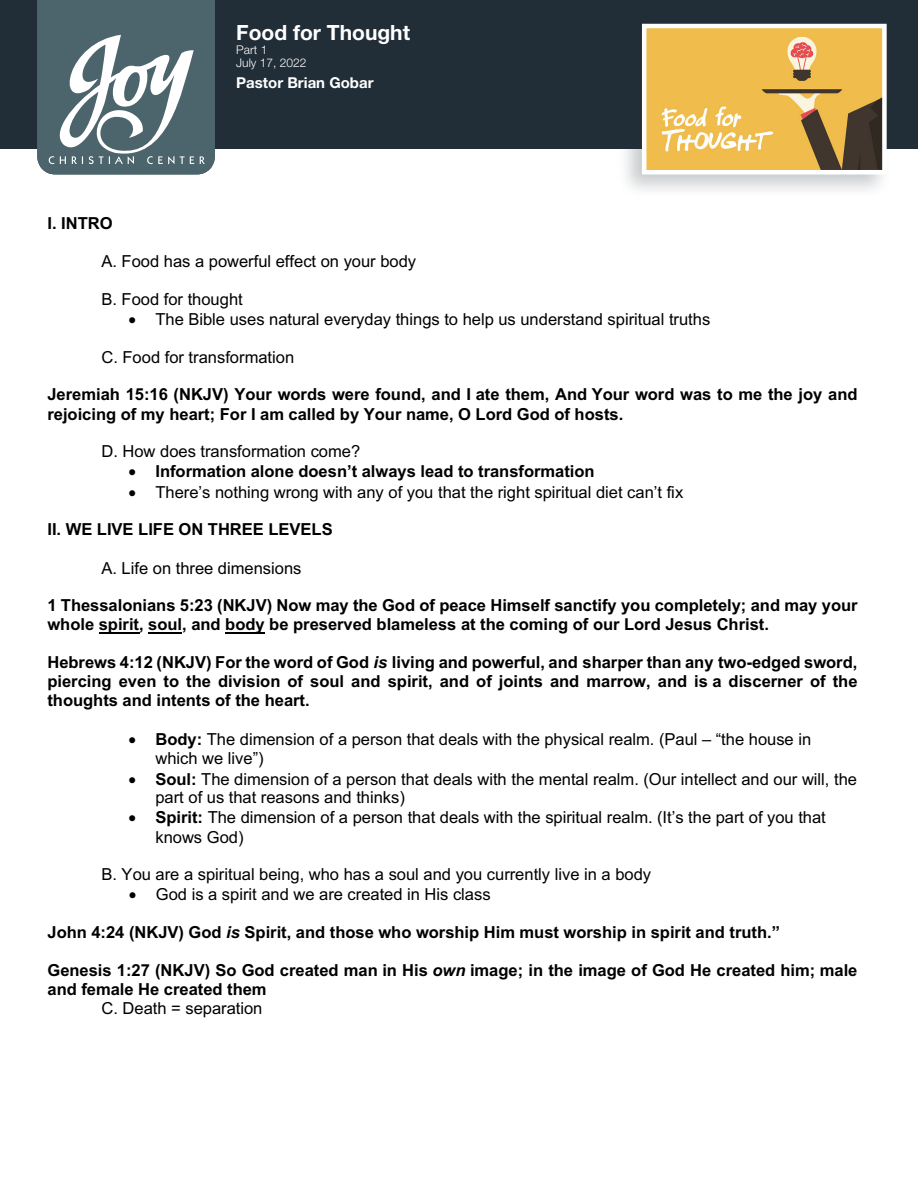
<style>
.page{position:relative;width:918px;height:1188px;background:#fff}
.page>*{position:absolute;margin:0;border:0;box-sizing:border-box;transform-origin:0 0}
.t1{font:700 21px "Helvetica Neue LT";color:#fff}
.t2{font:700 16.5px/19px "Arial";color:#000}
.t3{font:16.5px/19px "Arial";color:#000}
.t4{font:700 15px "Helvetica Neue LT";color:#fff}
.t5{font:300 12px/13.5px "Helvetica Neue LT";color:#fff}
.s1{font-style:italic}
.s2{font-weight:700}
</style>
<div class="page">
<hr style="left:99px;top:632px;width:40px;height:2px;background:#000">
<hr style="left:148px;top:632px;width:34px;height:2px;background:#000">
<hr style="left:225px;top:632px;width:40px;height:2px;background:#000">
<div style="left:0;top:0;width:918px;height:149px;background:#212d37"></div>
<div style="left:617px;top:18px;width:276px;height:181px;background:#212d37;opacity:.25"></div>
<svg style="left:640px;top:22px;width:249px;height:155px;background:#d9b364"></svg>
<svg style="left:37px;top:0;width:178px;height:174px;background:#6c7f85"></svg>
<p class="t1" style="left:236px;top:20px;width:175px">Food for Thought</p>
<p class="t5" style="left:236px;top:42px;width:72px">Part 1<br>July 17, 2022</p>
<p class="t4" style="left:236px;top:74px;width:139px">Pastor Brian Gobar</p>
<p class="t2" style="left:47px;top:214px;width:67px">I. INTRO</p>
<p class="t3" style="left:101px;top:251px;width:316px">A. Food has a powerful effect on your body</p>
<p class="t3" style="left:101px;top:289px;width:143px">B. Food for thought</p>
<p class="t3" style="left:128px;top:309px;width:583px">• The Bible uses natural everyday things to help us understand spiritual truths</p>
<p class="t3" style="left:101px;top:347px;width:194px">C. Food for transformation</p>
<p class="t2" style="left:47px;top:385px;width:812px">Jeremiah 15:16 (NKJV) Your words were found, and I ate them, And Your word was to me the joy and rejoicing of my heart; For I am called by Your name, O Lord God of hosts.</p>
<p class="t3" style="left:101px;top:442px;width:260px">D. How does transformation come?</p>
<p class="t2" style="left:128px;top:462px;width:468px">• Information alone doesn’t always lead to transformation</p>
<p class="t3" style="left:128px;top:482px;width:556px">• There’s nothing wrong with any of you that the right spiritual diet can’t fix</p>
<p class="t2" style="left:47px;top:520px;width:287px">II. WE LIVE LIFE ON THREE LEVELS</p>
<p class="t3" style="left:101px;top:558px;width:202px">A. Life on three dimensions</p>
<p class="t2" style="left:47px;top:596px;width:812px">1 Thessalonians 5:23 (NKJV) Now may the God of peace Himself sanctify you completely; and may your whole spirit, soul, and body be preserved blameless at the coming of our Lord Jesus Christ.</p>
<p class="t2" style="left:47px;top:653px;width:812px;text-align:justify">Hebrews 4:12 (NKJV) For the word of God <span class="s1">is</span> living and powerful, and sharper than any two-edged sword, piercing even to the division of soul and spirit, and of joints and marrow, and is a discerner of the thoughts and intents of the heart.</p>
<p class="t3" style="left:155px;top:730px;width:657px;text-indent:-27px">• <span class="s2">Body:</span> The dimension of a person that deals with the physical realm. (Paul – “the house in which we live”)</p>
<p class="t3" style="left:155px;top:769px;width:703px;text-indent:-27px">• <span class="s2">Soul:</span> The dimension of a person that deals with the mental realm. (Our intellect and our will, the part of us that reasons and thinks)</p>
<p class="t3" style="left:155px;top:808px;width:672px;text-indent:-27px">• <span class="s2">Spirit:</span> The dimension of a person that deals with the spiritual realm. (It’s the part of you that knows God)</p>
<p class="t3" style="left:101px;top:865px;width:551px">B. You are a spiritual being, who has a soul and you currently live in a body</p>
<p class="t3" style="left:129px;top:885px;width:363px">• God is a spirit and we are created in His class</p>
<p class="t2" style="left:48px;top:923px;width:734px">John 4:24 (NKJV) God <span class="s1">is</span> Spirit, and those who worship Him must worship in spirit and truth.”</p>
<p class="t2" style="left:48px;top:961px;width:812px">Genesis 1:27 (NKJV) So God created man in His <span class="s1">own</span> image; in the image of God He created him; male</p>
<p class="t2" style="left:48px;top:980px;width:221px">and female He created them</p>
<p class="t3" style="left:102px;top:999px;width:163px">C. Death = separation</p>
</div>
